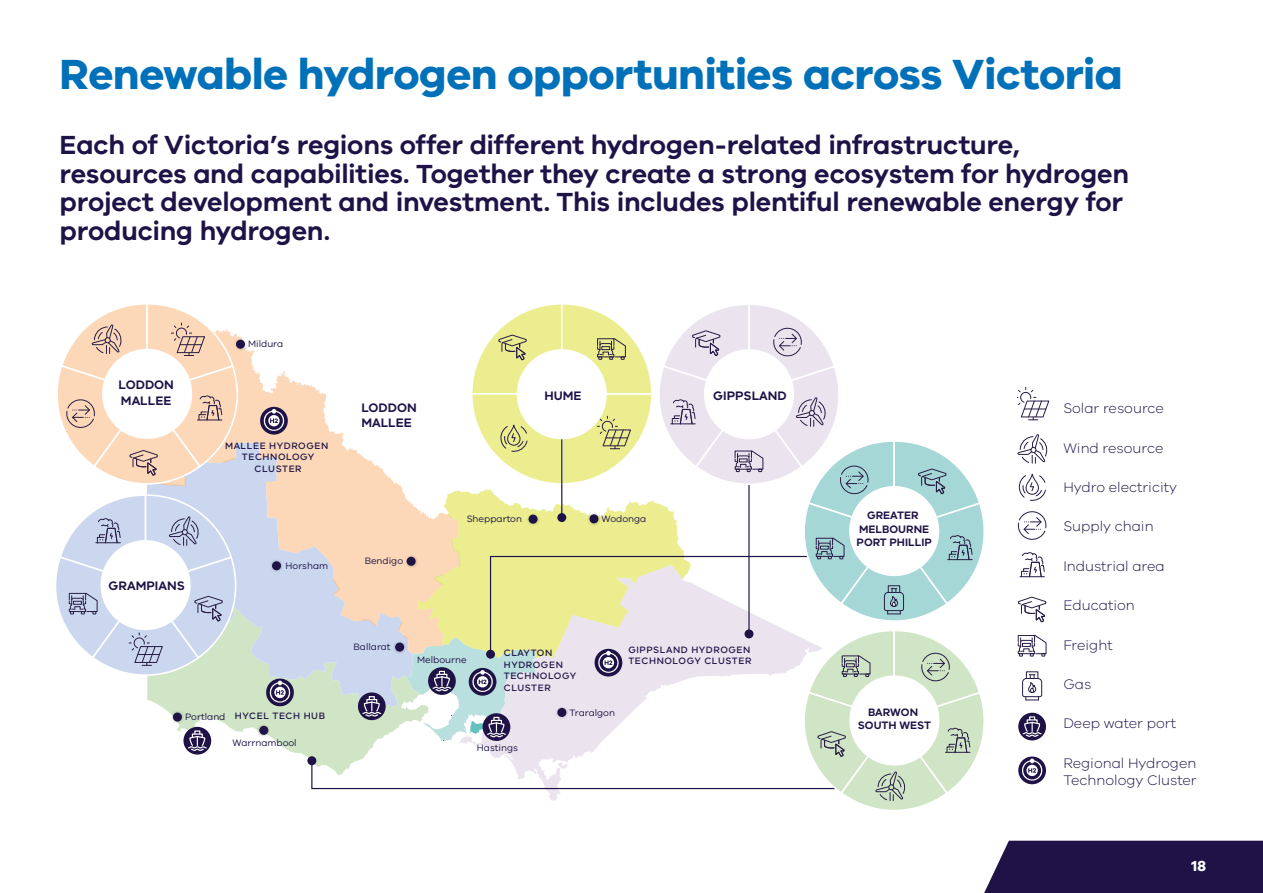
<style>
.page{position:relative;width:1263px;height:893px;background:#fff}
.page>*{position:absolute;margin:0;border:0;box-sizing:border-box;transform-origin:0 0}
.t1{font:700 43.5px "VIC";letter-spacing:-.01em;color:#0071b9}
.t2{font:600 27px/28.5px "VIC";letter-spacing:-.01em;color:#1e1246}
.t3{font:700 15px "VIC";color:#fff}
.t4{font:300 14.25px/17.1px "VIC";color:#1e1246}
.t5{font:600 12.75px/15.3px "VIC";color:#1e1246}
.t6{font:600 11.1px/13.4px "VIC";color:#1e1246;text-align:center}
.t7{font:500 9.6px/11.4px "VIC";letter-spacing:.06em;color:#1e1246}
.t8{font:9.6px "VIC";color:#1e1246}
</style>
<div class="page">
<svg style="left:167px;top:711px;width:129px;height:43px"></svg>
<svg style="left:147px;top:654px;width:149px;height:57px;background:#cfe3cc"></svg>
<svg style="left:245px;top:350px;width:51px;height:304px;background:#e1dbdb"></svg>
<img style="left:169px;top:709px;width:16px;height:16px">
<div style="left:173px;top:713px;width:9px;height:9px;background:#1e1246;border-radius:50%"></div>
<img style="left:245px;top:342px;width:4px;height:10px">
<img style="left:256px;top:722px;width:16px;height:16px">
<div style="left:259px;top:726px;width:9px;height:9px;background:#1e1246;border-radius:50%"></div>
<img style="left:268px;top:558px;width:17px;height:16px">
<div style="left:272px;top:561px;width:9px;height:9px;background:#1e1246;border-radius:50%"></div>
<svg style="left:260px;top:407px;width:28px;height:28px"></svg>
<svg style="left:264px;top:409px;width:20px;height:22px"></svg>
<svg style="left:266px;top:679px;width:28px;height:27px"></svg>
<svg style="left:270px;top:681px;width:20px;height:22px"></svg>
<svg style="left:56px;top:304px;width:189px;height:377px"></svg>
<div style="left:183px;top:727px;width:28px;height:28px;background:#1e1246;border-radius:50%"></div>
<svg style="left:187px;top:730px;width:20px;height:21px"></svg>
<svg style="left:296px;top:304px;width:688px;height:506px"></svg>
<svg style="left:1018px;top:756px;width:28px;height:28px"></svg>
<svg style="left:1022px;top:759px;width:20px;height:22px"></svg>
<svg style="left:1018px;top:596px;width:29px;height:26px"></svg>
<svg style="left:1017px;top:387px;width:33px;height:33px"></svg>
<svg style="left:1020px;top:552px;width:25px;height:26px"></svg>
<svg style="left:1017px;top:635px;width:30px;height:22px"></svg>
<svg style="left:1017px;top:511px;width:30px;height:29px"></svg>
<svg style="left:1022px;top:674px;width:20px;height:27px"></svg>
<div style="left:1026px;top:671px;width:12px;height:8px;border:1px solid #271c44"></div>
<svg style="left:1017px;top:434px;width:31px;height:29px"></svg>
<div style="left:1030px;top:447px;width:7px;height:6px;border:1px solid #271c44;border-radius:2px"></div>
<svg style="left:1018px;top:474px;width:28px;height:27px"></svg>
<div style="left:1018px;top:713px;width:28px;height:27px;background:#1e1246;border-radius:50%"></div>
<svg style="left:1022px;top:716px;width:20px;height:21px"></svg>
<div style="left:984px;top:841px;width:279px;height:52px;background:#1e1246"></div>
<h1 class="t1" style="left:60px;top:47px;width:1065px">Renewable hydrogen opportunities across Victoria</h1>
<p class="t2" style="left:60px;top:130px;width:1071px">Each of Victoria’s regions offer different hydrogen-related infrastructure, resources and capabilities. Together they create a strong ecosystem for hydrogen project development and investment. This includes plentiful renewable energy for producing hydrogen.</p>
<p class="t8" style="left:248px;top:338px;width:37px">Mildura</p>
<p class="t5" style="left:119px;top:377px;width:57px">LODDON<br>MALLEE</p>
<p class="t5" style="left:544px;top:387px;width:39px">HUME</p>
<p class="t7" style="left:225px;top:440px;width:105px;text-align:center">MALLEE HYDROGEN<br>TECHNOLOGY<br>CLUSTER</p>
<p class="t5" style="left:361px;top:399px;width:57px">LODDON<br>MALLEE</p>
<p class="t5" style="left:263px;top:450px;width:57px">LODDON<br>MALLEE</p>
<p class="t5" style="left:109px;top:577px;width:78px">GRAMPIANS</p>
<p class="t8" style="left:286px;top:560px;width:44px">Horsham</p>
<p class="t8" style="left:365px;top:555px;width:40px">Bendigo</p>
<p class="t8" style="left:467px;top:513px;width:57px">Shepparton</p>
<p class="t8" style="left:602px;top:513px;width:46px">Wodonga</p>
<p class="t5" style="left:713px;top:387px;width:75px">GIPPSLAND</p>
<p class="t8" style="left:353px;top:641px;width:39px">Ballarat</p>
<p class="t8" style="left:417px;top:654px;width:51px">Melbourne</p>
<p class="t7" style="left:504px;top:647px;width:74px">CLAYTON<br>HYDROGEN<br>TECHNOLOGY<br>CLUSTER</p>
<p class="t7" style="left:628px;top:643px;width:125px">GIPPSLAND HYDROGEN<br>TECHNOLOGY CLUSTER</p>
<p class="t8" style="left:185px;top:711px;width:42px">Portland</p>
<p class="t7" style="left:235px;top:709px;width:92px">HYCEL TECH HUB</p>
<p class="t8" style="left:233px;top:737px;width:66px">Warrnambool</p>
<p class="t8" style="left:477px;top:741px;width:43px">Hastings</p>
<p class="t8" style="left:569px;top:707px;width:47px">Traralgon</p>
<p class="t6" style="left:857px;top:508px;width:77px">GREATER<br>MELBOURNE<br>PORT PHILLIP</p>
<p class="t6" style="left:858px;top:705px;width:75px">BARWON<br>SOUTH WEST</p>
<p class="t4" style="left:1063px;top:399px;width:102px">Solar resource</p>
<p class="t4" style="left:1063px;top:439px;width:102px">Wind resource</p>
<p class="t4" style="left:1063px;top:478px;width:115px">Hydro electricity</p>
<p class="t4" style="left:1063px;top:518px;width:92px">Supply chain</p>
<p class="t4" style="left:1063px;top:557px;width:103px">Industrial area</p>
<p class="t4" style="left:1063px;top:596px;width:73px">Education</p>
<p class="t4" style="left:1063px;top:636px;width:51px">Freight</p>
<p class="t4" style="left:1063px;top:675px;width:29px">Gas</p>
<p class="t4" style="left:1063px;top:715px;width:114px">Deep water port</p>
<p class="t4" style="left:1063px;top:754px;width:135px">Regional Hydrogen<br>Technology Cluster</p>
<p class="t3" style="left:1191px;top:857px;width:16px">18</p>
</div>
